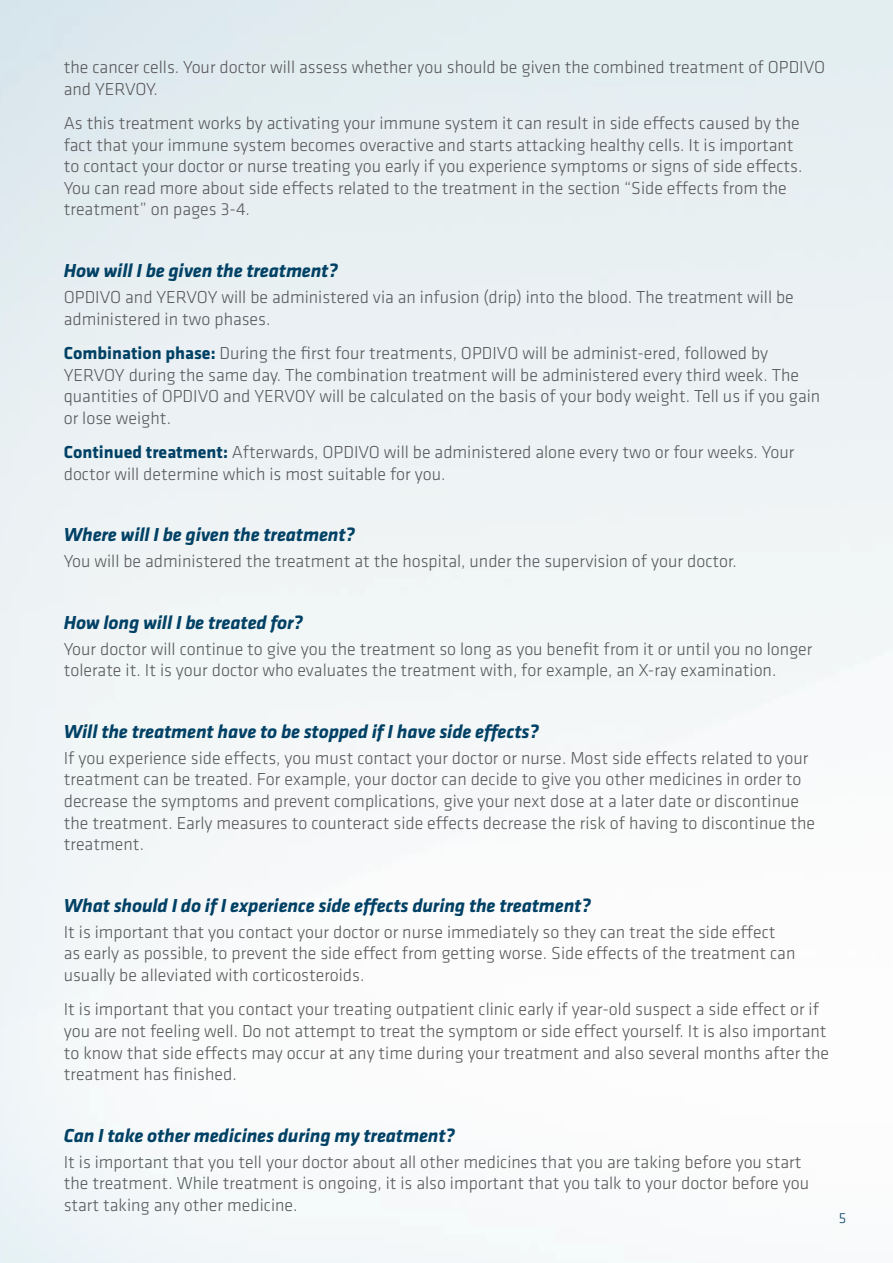
<style>
.page{position:relative;width:893px;height:1263px;background:#fff}
.page>*{position:absolute;margin:0;border:0;box-sizing:border-box;transform-origin:0 0}
.t1{font:italic 700 19.5px "Klavika";letter-spacing:-.01em;color:#004165}
.t2{font:300 18px/21.6px "Klavika";color:#58585a}
.t3{font:300 15px "Klavika";color:#004165}
.s1{font-weight:700;color:#004165}
</style>
<div class="page">
<p class="t2" style="left:64px;top:56px;width:763px">the cancer cells. Your doctor will assess whether you should be given the combined treatment of OPDIVO and YERVOY.</p>
<p class="t2" style="left:64px;top:112px;width:740px">As this treatment works by activating your immune system it can result in side effects caused by the fact that your immune system becomes overactive and starts attacking healthy cells. It is important to contact your doctor or nurse treating you early if you experience symptoms or signs of side effects.<br>You can read more about side effects related to the treatment in the section “Side effects from the treatment” on pages 3-4.</p>
<p class="t1" style="left:64px;top:257px;width:276px">How will I be given the treatment?</p>
<p class="t2" style="left:64px;top:286px;width:732px">OPDIVO and YERVOY will be administered via an infusion (drip) into the blood. The treatment will be administered in two phases.</p>
<p class="t2" style="left:64px;top:342px;width:758px"><span class="s1">Combination phase:</span> During the first four treatments, OPDIVO will be administ-ered, followed by YERVOY during the same day. The combination treatment will be administered every third week. The quantities of OPDIVO and YERVOY will be calculated on the basis of your body weight. Tell us if you gain or lose weight.</p>
<p class="t2" style="left:64px;top:441px;width:732px"><span class="s1">Continued treatment:</span> Afterwards, OPDIVO will be administered alone every two or four weeks. Your doctor will determine which is most suitable for you.</p>
<p class="t1" style="left:64px;top:521px;width:293px">Where will I be given the treatment?</p>
<p class="t2" style="left:64px;top:550px;width:675px">You will be administered the treatment at the hospital, under the supervision of your doctor.</p>
<p class="t1" style="left:64px;top:608px;width:241px">How long will I be treated for?</p>
<p class="t2" style="left:64px;top:638px;width:750px">Your doctor will continue to give you the treatment so long as you benefit from it or until you no longer tolerate it. It is your doctor who evaluates the treatment with, for example, an X-ray examination.</p>
<p class="t1" style="left:64px;top:718px;width:476px">Will the treatment have to be stopped if I have side effects?</p>
<p class="t2" style="left:64px;top:747px;width:753px">If you experience side effects, you must contact your doctor or nurse. Most side effects related to your treatment can be treated. For example, your doctor can decide to give you other medicines in order to decrease the symptoms and prevent complications, give your next dose at a later date or discontinue the treatment. Early measures to counteract side effects decrease the risk of having to discontinue the treatment.</p>
<p class="t1" style="left:64px;top:891px;width:528px">What should I do if I experience side effects during the treatment?</p>
<p class="t2" style="left:64px;top:921px;width:733px">It is important that you contact your doctor or nurse immediately so they can treat the side effect as early as possible, to prevent the side effect from getting worse. Side effects of the treatment can usually be alleviated with corticosteroids.</p>
<p class="t2" style="left:64px;top:998px;width:767px">It is important that you contact your treating outpatient clinic early if year-old suspect a side effect or if you are not feeling well. Do not attempt to treat the symptom or side effect yourself. It is also important to know that side effects may occur at any time during your treatment and also several months after the treatment has finished.</p>
<p class="t1" style="left:64px;top:1121px;width:393px">Can I take other medicines during my treatment?</p>
<p class="t2" style="left:64px;top:1151px;width:747px">It is important that you tell your doctor about all other medicines that you are taking before you start the treatment. While treatment is ongoing, it is also important that you talk to your doctor before you start taking any other medicine.</p>
<p class="t3" style="left:839px;top:1209px;width:9px">5</p>
</div>
